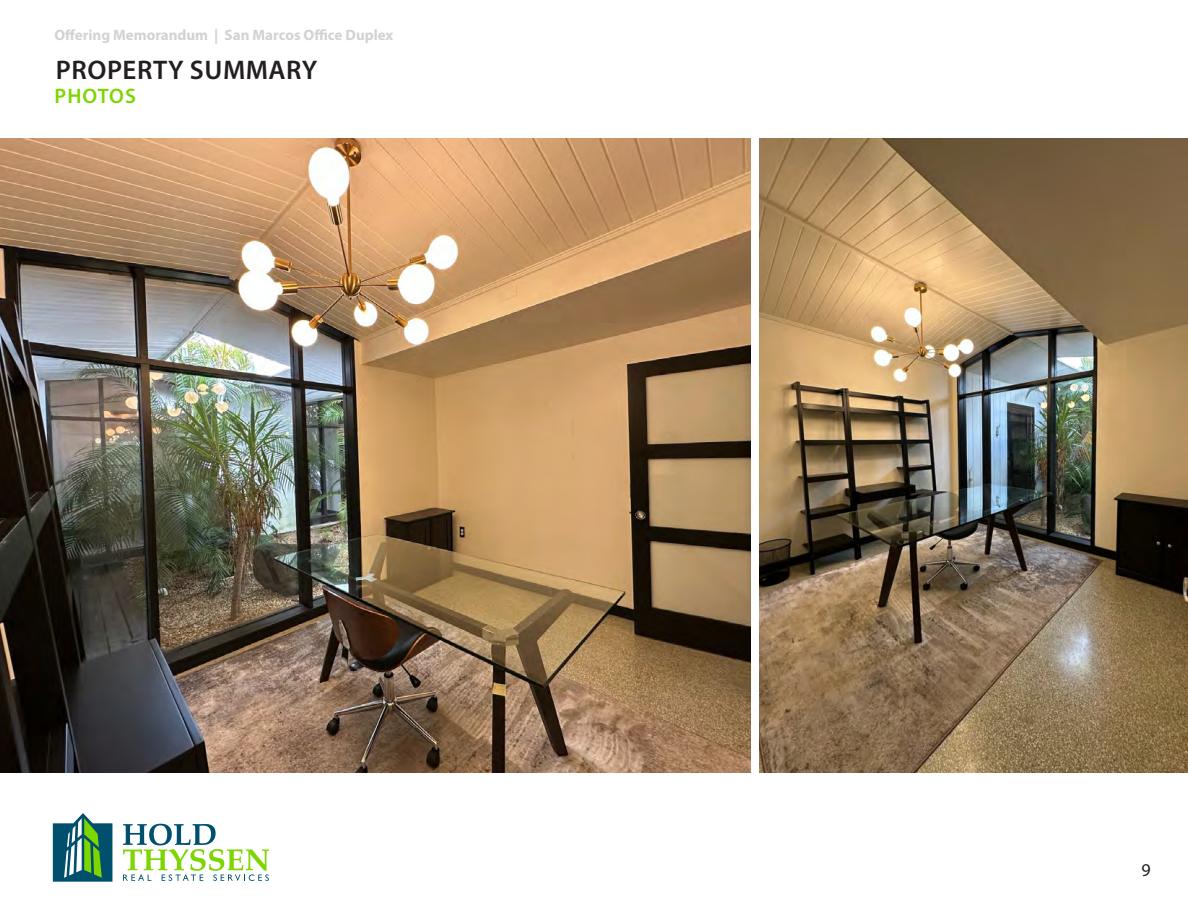
<style>
.page{position:relative;width:1188px;height:918px;background:#fff}
.page>*{position:absolute;margin:0;border:0;box-sizing:border-box;transform-origin:0 0}
.t1{font:600 27px "Myriad Pro";letter-spacing:.02em;color:#231f20}
.t2{font:600 21px "Myriad Pro";letter-spacing:.05em;color:#7dd600}
.t3{font:18px "Myriad Pro";color:#231f20}
.t4{font:700 15px "Myriad Pro";color:#d1d2d4}
</style>
<div class="page">
<img style="left:0;top:139px;width:751px;height:633px">
<img style="left:760px;top:139px;width:428px;height:633px">
<svg style="left:52px;top:823px;width:61px;height:59px"></svg>
<svg style="left:53px;top:813px;width:59px;height:69px"></svg>
<svg style="left:123px;top:824px;width:146px;height:57px"></svg>
<p class="t4" style="left:54px;top:25px;width:341px">Offering Memorandum | San Marcos Office Duplex</p>
<p class="t1" style="left:56px;top:53px;width:263px">PROPERTY SUMMARY</p>
<p class="t2" style="left:55px;top:83px;width:83px">PHOTOS</p>
<p class="t3" style="left:1142px;top:859px;width:11px">9</p>
</div>
